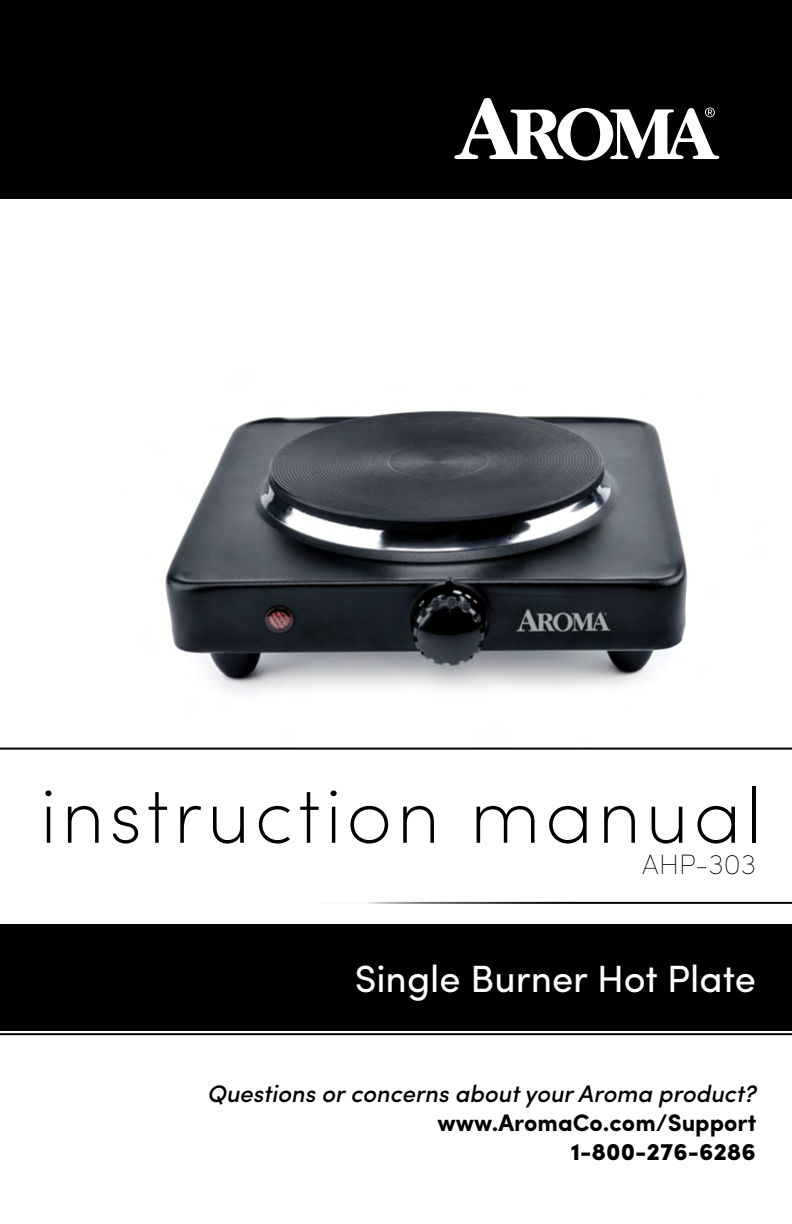
<style>
.page{position:relative;width:792px;height:1224px;background:#fff}
.page>*{position:absolute;margin:0;border:0;box-sizing:border-box;transform-origin:0 0}
.t1{font:200 77.4px "Sofia Pro";letter-spacing:.06em;color:#000}
.t2{font:38px "Sofia Pro";color:#fff}
.t3{font:200 28px "Sofia Pro";color:#000}
.t4{font:italic 500 24px "Sofia Pro";color:#000}
.t5{font:700 24px "Sofia Pro";color:#000}
.t6{font:900 24px "Sofia Pro";color:#000}
</style>
<div class="page">
<img style="left:0;top:410px;width:792px;height:338px">
<div style="left:0;top:0;width:792px;height:199px;background:#000"></div>
<svg style="left:454px;top:98px;width:265px;height:62px"></svg>
<hr style="left:0;top:1033px;width:792px;height:2px;background:#000">
<div style="left:0;top:924px;width:792px;height:107px;background:#000"></div>
<hr style="left:0;top:748px;width:792px;height:2px;background:#000">
<h1 class="t1" style="left:40px;top:762px;width:724px">instruction manual</h1>
<p class="t3" style="left:642px;top:846px;width:116px">AHP-303</p>
<h2 class="t2" style="left:355px;top:950px;width:403px">Single Burner Hot Plate</h2>
<p class="t4" style="left:207px;top:1076px;width:550px">Questions or concerns about your Aroma product?</p>
<p class="t5" style="left:437px;top:1104px;width:321px">www.AromaCo.com/Support</p>
<p class="t6" style="left:571px;top:1133px;width:187px">1-800-276-6286</p>
</div>
